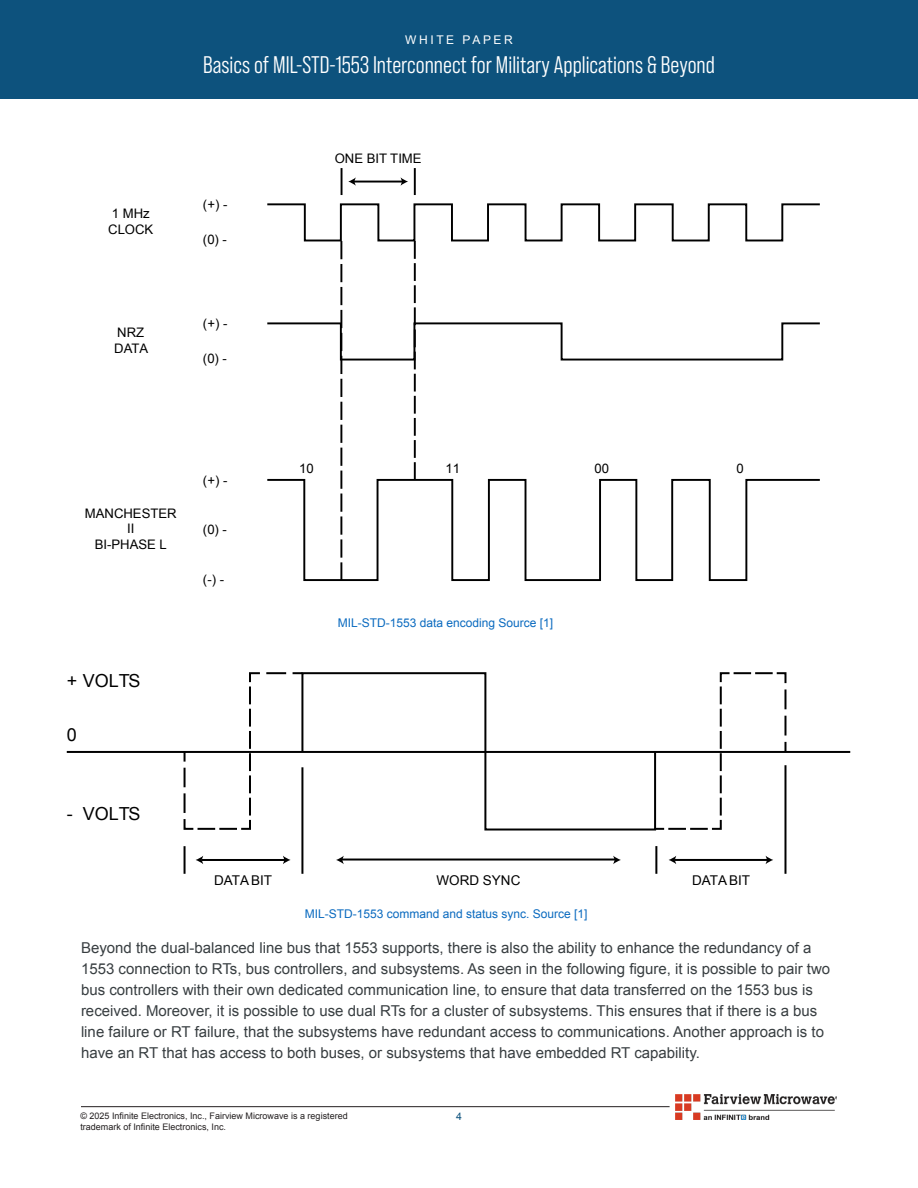
<style>
.page{position:relative;width:918px;height:1188px;background:#fff}
.page>*{position:absolute;margin:0;border:0;box-sizing:border-box;transform-origin:0 0}
.t1{font:24px "Bebas Neue Pro Middle";color:#fff}
.t2{font:18px "Arial";color:#000}
.t3{font:15px/21px "Arial";color:#383e41}
.t4{font:13.5px "Arial";color:#000}
.t5{font:13.05px/15.8px "Arial";color:#000}
.t6{font:12px "Arial";color:#0a6abf}
.t7{font:12px "Arial";letter-spacing:.21em;color:#fff}
.t8{font:10.5px "Arial";color:#0d527d}
.t9{font:9px "Arial";color:#231f20}
</style>
<div class="page">
<div style="left:0;top:0;width:918px;height:99px;background:#0d527d"></div>
<hr style="left:81px;top:1106px;width:589px;height:1px;background:#231f20">
<img style="left:675px;top:1095px;width:162px;height:24px">
<svg style="left:267px;top:203px;width:553px;height:275px"></svg>
<hr style="left:341px;top:168px;width:2px;height:27px;background:#000">
<hr style="left:414px;top:168px;width:2px;height:27px;background:#000">
<hr style="left:354px;top:181px;width:48px;height:2px;background:#000">
<svg style="left:348px;top:177px;width:8px;height:9px"></svg>
<svg style="left:401px;top:177px;width:7px;height:9px"></svg>
<svg style="left:267px;top:478px;width:553px;height:103px"></svg>
<hr style="left:67px;top:751px;width:783px;height:2px;background:#000">
<svg style="left:657px;top:672px;width:130px;height:159px"></svg>
<svg style="left:183px;top:672px;width:474px;height:202px"></svg>
<svg style="left:196px;top:856px;width:7px;height:8px"></svg>
<svg style="left:283px;top:856px;width:8px;height:8px"></svg>
<hr style="left:655px;top:846px;width:2px;height:28px;background:#000">
<hr style="left:784px;top:765px;width:2px;height:109px;background:#000">
<hr style="left:674px;top:859px;width:93px;height:2px;background:#000">
<svg style="left:669px;top:856px;width:7px;height:8px"></svg>
<svg style="left:766px;top:856px;width:7px;height:8px"></svg>
<hr style="left:342px;top:859px;width:273px;height:2px;background:#000">
<svg style="left:336px;top:856px;width:8px;height:8px"></svg>
<svg style="left:613px;top:856px;width:8px;height:8px"></svg>
<p class="t7" style="left:405px;top:32px;width:109px">WHITE PAPER</p>
<h1 class="t1" style="left:203px;top:51px;width:513px">Basics of MIL-STD-1553 Interconnect for Military Applications &amp; Beyond</h1>
<p class="t5" style="left:108px;top:206px;width:47px">1 MHz<br>CLOCK</p>
<p class="t5" style="left:114px;top:325px;width:36px">NRZ<br>DATA</p>
<p class="t5" style="left:203px;top:196px;width:26px">(+) -</p>
<p class="t5" style="left:203px;top:231px;width:26px">(0) -</p>
<p class="t5" style="left:203px;top:316px;width:26px">(+) -</p>
<p class="t5" style="left:203px;top:351px;width:26px">(0) -</p>
<p class="t5" style="left:335px;top:151px;width:89px">ONE BIT TIME</p>
<p class="t5" style="left:85px;top:505px;width:93px;text-align:center">MANCHESTER<br>II<br>BI-PHASE L</p>
<p class="t5" style="left:203px;top:473px;width:26px">(+) -</p>
<p class="t5" style="left:203px;top:522px;width:26px">(0) -</p>
<p class="t5" style="left:203px;top:571px;width:23px">(-) -</p>
<p class="t2" style="left:67px;top:669px;width:75px">+ VOLTS</p>
<p class="t2" style="left:67px;top:723px;width:11px">0</p>
<p class="t2" style="left:67px;top:802px;width:75px">- VOLTS</p>
<p class="t4" style="left:214px;top:871px;width:59px">DATA BIT</p>
<p class="t5" style="left:299px;top:460px;width:16px">10</p>
<p class="t5" style="left:446px;top:460px;width:16px">11</p>
<p class="t5" style="left:594px;top:460px;width:16px">00</p>
<p class="t5" style="left:736px;top:460px;width:9px">0</p>
<p class="t6" style="left:338px;top:615px;width:217px">MIL-STD-1553 data encoding Source [1]</p>
<p class="t4" style="left:437px;top:871px;width:85px">WORD SYNC</p>
<p class="t4" style="left:692px;top:871px;width:59px">DATA BIT</p>
<p class="t6" style="left:305px;top:906px;width:284px">MIL-STD-1553 command and status sync. Source [1]</p>
<p class="t3" style="left:81px;top:937px;width:751px">Beyond the dual-balanced line bus that 1553 supports, there is also the ability to enhance the redundancy of a 1553 connection to RTs, bus controllers, and subsystems. As seen in the following figure, it is possible to pair two bus controllers with their own dedicated communication line, to ensure that data transferred on the 1553 bus is received. Moreover, it is possible to use dual RTs for a cluster of subsystems. This ensures that if there is a bus line failure or RT failure, that the subsystems have redundant access to communications. Another approach is to have an RT that has access to both buses, or subsystems that have embedded RT capability.</p>
<p class="t9" style="left:80px;top:1110px;width:269px">© 2025 Infinite Electronics, Inc., Fairview Microwave is a registered</p>
<p class="t8" style="left:456px;top:1110px;width:7px">4</p>
<p class="t9" style="left:80px;top:1121px;width:147px">trademark of Infinite Electronics, Inc.</p>
</div>
